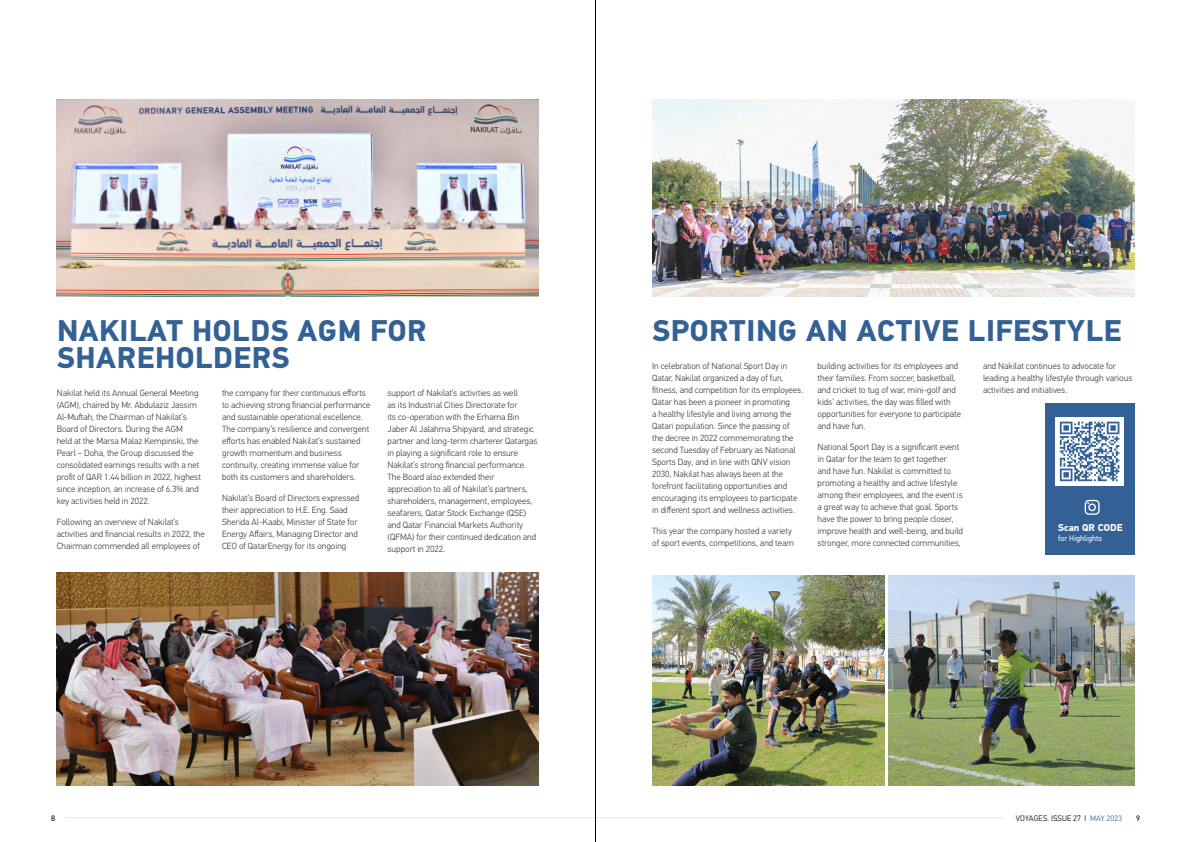
<style>
.page{position:relative;width:1191px;height:842px;background:#fff}
.page>*{position:absolute;margin:0;border:0;box-sizing:border-box;transform-origin:0 0}
.t1{font:700 30px/27px "PF Din Text Universal";letter-spacing:.02em;color:#336195}
.t2{font:700 10px "PF Din Text Universal";color:#fff}
.t3{font:300 9px/12px "PF Din Text Universal";color:#414042}
.t4{font:300 8px "PF Din Text Universal";letter-spacing:.02em;color:#000}
.t5{font:8px "PF Din Text Universal";color:#fff}
.t6{font:8px "PF Din Text Universal";color:#000}
.s1{color:#336195}
</style>
<div class="page">
<hr style="left:65px;top:817px;width:938px;height:1px;background:#e4e5ed">
<img style="left:57px;top:99px;width:482px;height:197px">
<img style="left:57px;top:573px;width:482px;height:212px">
<img style="left:652px;top:99px;width:482px;height:197px">
<div style="left:1045px;top:403px;width:89px;height:152px;background:#336195"></div>
<div style="left:1055px;top:417px;width:69px;height:69px;background:#fff"></div>
<svg style="left:1059px;top:422px;width:60px;height:59px"></svg>
<svg style="left:1084px;top:500px;width:15px;height:15px"></svg>
<img style="left:889px;top:576px;width:245px;height:209px">
<img style="left:652px;top:576px;width:232px;height:209px">
<hr style="left:595px;top:0;width:1px;height:842px;background:#000">
<h1 class="t1" style="left:57px;top:319px;width:371px">NAKILAT HOLDS AGM FOR<br>SHAREHOLDERS</h1>
<h1 class="t1" style="left:652px;top:319px;width:470px">SPORTING AN ACTIVE LIFESTYLE</h1>
<p class="t3" style="left:983px;top:361px;width:151px">and Nakilat continues to advocate for leading a healthy lifestyle through various</p>
<p class="t3" style="left:817px;top:361px;width:145px">building activities for its employees and their families. From soccer, basketball, and cricket to tug of war, mini-golf and kids’ activities, the day was filled with opportunities for everyone to participate and have fun.</p>
<p class="t3" style="left:817px;top:441px;width:147px">National Sport Day is a significant event in Qatar for the team to get together<br>and have fun. Nakilat is committed to promoting a healthy and active lifestyle among their employees, and the event is a great way to achieve that goal. Sports have the power to bring people closer, improve health and well-being, and build stronger, more connected communities,</p>
<p class="t3" style="left:652px;top:361px;width:152px">In celebration of National Sport Day in Qatar, Nakilat organized a day of fun, fitness, and competition for its employees.<br>Qatar has been a pioneer in promoting<br>a healthy lifestyle and living among the Qatari population. Since the passing of<br>the decree in 2022 commemorating the second Tuesday of February as National Sports Day, and in line with QNV vision 2030, Nakilat has always been at the forefront facilitating opportunities and encouraging its employees to participate in different sport and wellness activities.</p>
<p class="t3" style="left:652px;top:525px;width:143px">This year the company hosted a variety of sport events, competitions, and team</p>
<p class="t3" style="left:57px;top:388px;width:143px">Nakilat held its Annual General Meeting</p>
<p class="t3" style="left:983px;top:385px;width:86px">activities and initiatives.</p>
<p class="t3" style="left:57px;top:400px;width:146px">(AGM), chaired by Mr. Abdulaziz Jassim Al-Muftah, the Chairman of Nakilat’s Board of Directors. During the AGM<br>held at the Marsa Malaz Kempinski, the Pearl – Doha, the Group discussed the consolidated earnings results with a net profit of QAR 1.44 billion in 2022, highest since inception, an increase of 6.3% and key activities held in 2022.</p>
<p class="t3" style="left:57px;top:516px;width:149px">Following an overview of Nakilat’s activities and financial results in 2022, the<br>Chairman commended all employees of</p>
<p class="t3" style="left:387px;top:387px;width:152px">support of Nakilat’s activities as well<br>as its Industrial Cities Directorate for<br>its co-operation with the Erhama Bin Jaber Al Jalahma Shipyard, and strategic partner and long-term charterer Qatargas in playing a significant role to ensure Nakilat’s strong financial performance.<br>The Board also extended their appreciation to all of Nakilat’s partners, shareholders, management, employees, seafarers, Qatar Stock Exchange (QSE) and Qatar Financial Markets Authority (QFMA) for their continued dedication and support in 2022.</p>
<p class="t3" style="left:222px;top:387px;width:150px">the company for their continuous efforts to achieving strong financial performance and sustainable operational excellence.<br>The company’s resilience and convergent efforts has enabled Nakilat’s sustained growth momentum and business continuity, creating immense value for both its customers and shareholders.</p>
<p class="t3" style="left:222px;top:492px;width:139px">Nakilat’s Board of Directors expressed their appreciation to H.E. Eng. Saad Sherida Al-Kaabi, Minister of State for Energy Affairs, Managing Director and CEO of QatarEnergy for its ongoing</p>
<p class="t2" style="left:1058px;top:521px;width:66px">Scan QR CODE</p>
<p class="t5" style="left:1058px;top:533px;width:46px">for Highlights</p>
<p class="t6" style="left:51px;top:813px;width:5px">8</p>
<p class="t4" style="left:1015px;top:813px;width:108px">VOYAGES. ISSUE 27 I <span class="s1">MAY 2023</span></p>
<p class="t6" style="left:1136px;top:813px;width:5px">9</p>
</div>
